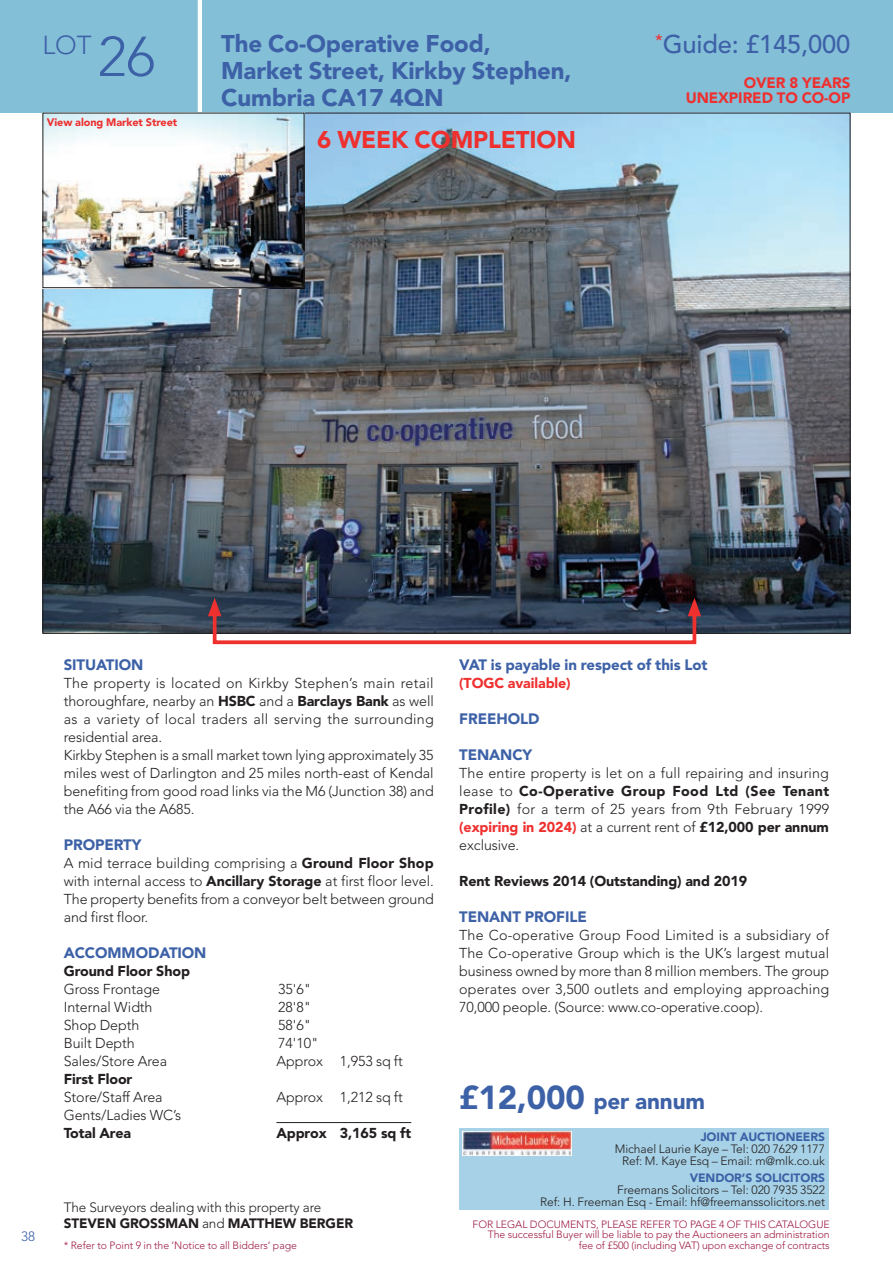
<style>
.page{position:relative;width:893px;height:1263px;background:#fff}
.page>*{position:absolute;margin:0;border:0;box-sizing:border-box;transform-origin:0 0}
.t1{font:300 25.8px "Avenir LT Std";color:#3d61a7}
.t2{font:500 25.5px "Avenir LT Std";letter-spacing:-.005em;color:#3d61a7}
.t3{font:900 24px/27px "Avenir LT Std";letter-spacing:-.005em;color:#3d61a7}
.t4{font:900 24px "Avenir LT Std";letter-spacing:-.005em;color:#ee302f}
.t5{font:900 22.5px "Avenir LT Std";letter-spacing:-.005em;color:#3d61a7}
.t6{font:900 15px "Avenir LT Std";letter-spacing:-.005em;color:#3d61a7}
.t7{font:900 15px/15px "Avenir LT Std";letter-spacing:-.005em;color:#ee302f;text-align:right}
.t8{font:300 14.25px/18px "Avenir LT Std";letter-spacing:-.005em;color:#231f20;text-align:justify}
.t9{font:900 14.25px "Avenir LT Std";letter-spacing:-.005em;color:#231f20}
.t10{font:900 14.25px "Avenir LT Std";letter-spacing:-.005em;color:#ee302f}
.t11{font:300 13.5px/16.5px "Avenir LT Std";letter-spacing:-.005em;color:#231f20}
.t12{font:300 13.5px "Avenir LT Std";color:#3d61a7}
.t13{font:300 12px/12px "Avenir LT Std";letter-spacing:-.005em;color:#231f20;text-align:center}
.t14{font:900 12px "Avenir LT Std";letter-spacing:-.005em;color:#3d61a7}
.t15{font:900 10.8px "Avenir LT Std";letter-spacing:-.005em;color:#ee302f}
.t16{font:300 10.5px/10.5px "Avenir LT Std";letter-spacing:-.005em;color:#9d1b42;text-align:right}
.s1{font-size:55.5px}
.s2{font-weight:900}
.s3{font-weight:900;color:#ee302f}
.s4{font-size:33px}
</style>
<div class="page">
<div style="left:0;top:0;width:893px;height:113px;background:#84bfd8"></div>
<hr style="left:198px;top:0;width:4px;height:113px;background:#fff">
<img style="left:45px;top:115px;width:803px;height:517px">
<hr style="left:276px;top:1122px;width:135px;height:1px;background:#231f20">
<div style="left:459px;top:1128px;width:370px;height:82px;background:#a7d1e6"></div>
<div style="left:213px;top:607px;width:483px;height:37px;border:4px solid #ee302f"></div>
<svg style="left:208px;top:598px;width:13px;height:18px"></svg>
<svg style="left:688px;top:598px;width:13px;height:18px"></svg>
<img style="left:462px;top:1131px;width:109px;height:24px">
<img style="left:45px;top:115px;width:257px;height:171px">
<div style="left:43px;top:113px;width:261px;height:175px;border:1px solid #231f20"></div>
<h1 class="t1" style="left:43px;top:30px;width:114px">LOT <span class="s1">26</span></h1>
<h3 class="t3" style="left:221px;top:30px;width:352px">The Co-Operative Food,<br>Market Street, Kirkby Stephen,<br>Cumbria CA17 4QN</h3>
<h2 class="t2" style="left:655px;top:30px;width:197px"><sup>*</sup>Guide: £145,000</h2>
<p class="t7" style="left:686px;top:75px;width:166px">OVER 8 YEARS<br>UNEXPIRED TO CO-OP</p>
<p class="t15" style="left:47px;top:115px;width:132px">View along Market Street</p>
<h3 class="t4" style="left:317px;top:125px;width:260px">6 WEEK COMPLETION</h3>
<p class="t12" style="left:21px;top:1229px;width:15px">38</p>
<p class="t6" style="left:64px;top:655px;width:81px">SITUATION</p>
<p class="t8" style="left:64px;top:674px;width:372px;text-align:left">The property is located on Kirkby Stephen’s main retail thoroughfare, nearby an <span class="s2">HSBC</span> and a <span class="s2">Barclays Bank</span> as well as a variety of local traders all serving the surrounding residential area.<br>Kirkby Stephen is a small market town lying approximately 35 miles west of Darlington and 25 miles north-east of Kendal benefiting from good road links via the M6 (Junction 38) and the A66 via the A685.</p>
<p class="t6" style="left:64px;top:835px;width:79px">PROPERTY</p>
<p class="t8" style="left:64px;top:854px;width:372px">A mid terrace building comprising a <span class="s2">Ground Floor Shop </span>with internal access to <span class="s2">Ancillary Storage</span> at first floor level.<br>The property benefits from a conveyor belt between ground and first floor.</p>
<p class="t6" style="left:64px;top:943px;width:144px">ACCOMMODATION</p>
<p class="t9" style="left:64px;top:962px;width:128px">Ground Floor Shop</p>
<p class="t8" style="left:64px;top:980px;width:98px">Gross Frontage</p>
<p class="t8" style="left:278px;top:980px;width:35px">35'6"</p>
<p class="t8" style="left:64px;top:998px;width:90px">Internal Width</p>
<p class="t8" style="left:278px;top:998px;width:35px">28'8"</p>
<p class="t8" style="left:64px;top:1016px;width:77px">Shop Depth</p>
<p class="t8" style="left:278px;top:1016px;width:35px">58'6"</p>
<p class="t8" style="left:64px;top:1034px;width:72px">Built Depth</p>
<p class="t8" style="left:278px;top:1034px;width:42px">74'10"</p>
<p class="t8" style="left:64px;top:1052px;width:105px">Sales/Store Area</p>
<p class="t8" style="left:276px;top:1052px;width:128px">Approx 1,953 sq ft</p>
<p class="t9" style="left:64px;top:1070px;width:70px">First Floor</p>
<p class="t8" style="left:64px;top:1088px;width:100px">Store/Staff Area</p>
<p class="t8" style="left:276px;top:1088px;width:128px">Approx 1,212 sq ft</p>
<p class="t8" style="left:64px;top:1106px;width:119px">Gents/Ladies WC’s</p>
<p class="t9" style="left:64px;top:1124px;width:69px">Total Area</p>
<p class="t9" style="left:276px;top:1124px;width:136px">Approx 3,165 sq ft</p>
<p class="t11" style="left:64px;top:1199px;width:291px">The Surveyors dealing with this property are<br><span class="s2">STEVEN GROSSMAN</span> and <span class="s2">MATTHEW BERGER</span></p>
<p class="t16" style="left:64px;top:1240px;width:235px">* Refer to Point 9 in the ‘Notice to all Bidders’ page</p>
<p class="t6" style="left:459px;top:655px;width:250px">VAT is payable in respect of this Lot</p>
<p class="t10" style="left:459px;top:674px;width:113px">(TOGC available)</p>
<p class="t6" style="left:459px;top:709px;width:82px">FREEHOLD</p>
<p class="t6" style="left:459px;top:745px;width:75px">TENANCY</p>
<p class="t8" style="left:459px;top:764px;width:372px">The entire property is let on a full repairing and insuring lease to <span class="s2">Co-Operative Group Food Ltd (See Tenant Profile)</span> for a term of 25 years from 9th February 1999 <span class="s3">(expiring in 2024)</span> at a current rent of <span class="s2">£12,000 per annum </span>exclusive.</p>
<p class="t9" style="left:459px;top:872px;width:289px">Rent Reviews 2014 (Outstanding) and 2019</p>
<p class="t6" style="left:459px;top:907px;width:129px">TENANT PROFILE</p>
<p class="t8" style="left:459px;top:926px;width:372px">The Co-operative Group Food Limited is a subsidiary of The Co-operative Group which is the UK’s largest mutual business owned by more than 8 million members. The group operates over 3,500 outlets and employing approaching 70,000 people. (Source: www.co-operative.coop).</p>
<h3 class="t5" style="left:459px;top:1087px;width:247px"><span class="s4">£12,000</span> per annum</h3>
<p class="t14" style="left:701px;top:1130px;width:126px">JOINT AUCTIONEERS</p>
<p class="t13" style="left:615px;top:1143px;width:212px">Michael Laurie Kaye – Tel: 020 7629 1177<br>Ref: M. Kaye Esq – Email: m@mlk.co.uk</p>
<p class="t14" style="left:690px;top:1170px;width:137px">VENDOR’S SOLICITORS</p>
<p class="t13" style="left:540px;top:1183px;width:286px;text-align:right">Freemans Solicitors – Tel: 020 7935 3522<br>Ref: H. Freeman Esq - Email: hf@freemanssolicitors.net</p>
<p class="t16" style="left:473px;top:1219px;width:359px">FOR LEGAL DOCUMENTS, PLEASE REFER TO PAGE 4 OF THIS CATALOGUE<br>The successful Buyer will be liable to pay the Auctioneers an administration fee of £500 (including VAT) upon exchange of contracts</p>
</div>
